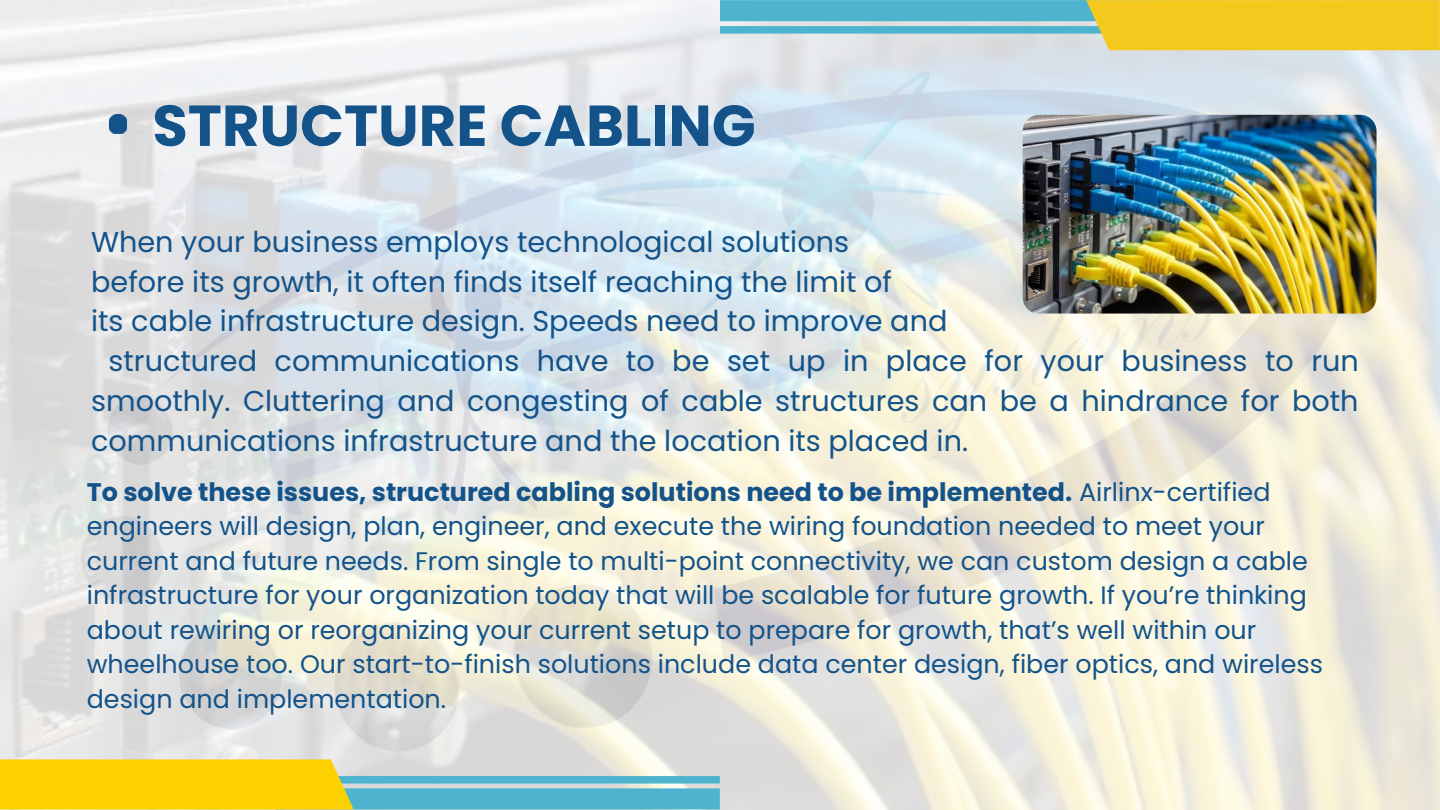
<style>
.page{position:relative;width:1440px;height:810px;background:#fff}
.page>*{position:absolute;margin:0;border:0;box-sizing:border-box;transform-origin:0 0}
.t1{font:700 57.6px "Poppins";color:#13538a}
.t2{font:28.7px "Poppins";color:#13538a}
.t3{font:25.4px/34.5px "Poppins";color:#13538a}
.s1{font-weight:700}
</style>
<div class="page">
<img style="left:0;top:0;width:1440px;height:810px">
<img style="left:1023px;top:115px;width:354px;height:199px">
<img style="left:108px;top:115px;width:19px;height:19px">
<img style="left:450px;top:0;width:247px;height:7px">
<svg style="left:0;top:759px;width:720px;height:50px;background:#c3ca6f"></svg>
<svg style="left:720px;top:0;width:720px;height:50px;background:#bcc880"></svg>
<h1 class="t1" style="left:152px;top:85px;width:605px">STRUCTURE CABLING</h1>
<p class="t2" style="left:91px;top:222px;width:759px">When your business employs technological solutions</p>
<p class="t2" style="left:91px;top:261px;width:802px">before its growth, it often finds itself reaching the limit of</p>
<p class="t2" style="left:91px;top:301px;width:858px">its cable infrastructure design. Speeds need to improve and</p>
<p class="t2" style="left:109px;top:341px;width:1252px">structured communications have to be set up in place for your business to run</p>
<p class="t2" style="left:91px;top:381px;width:1269px">smoothly. Cluttering and congesting of cable structures can be a hindrance for both</p>
<p class="t2" style="left:91px;top:420px;width:878px">communications infrastructure and the location its placed in.</p>
<p class="t3" style="left:87px;top:475px;width:1238px"><span class="s1">To solve these issues, structured cabling solutions need to be implemented.</span> Airlinx-certified engineers will design, plan, engineer, and execute the wiring foundation needed to meet your current and future needs. From single to multi-point connectivity, we can custom design a cable infrastructure for your organization today that will be scalable for future growth. If you’re thinking about rewiring or reorganizing your current setup to prepare for growth, that’s well within our wheelhouse too. Our start-to-finish solutions include data center design, fiber optics, and wireless design and implementation.</p>
</div>
